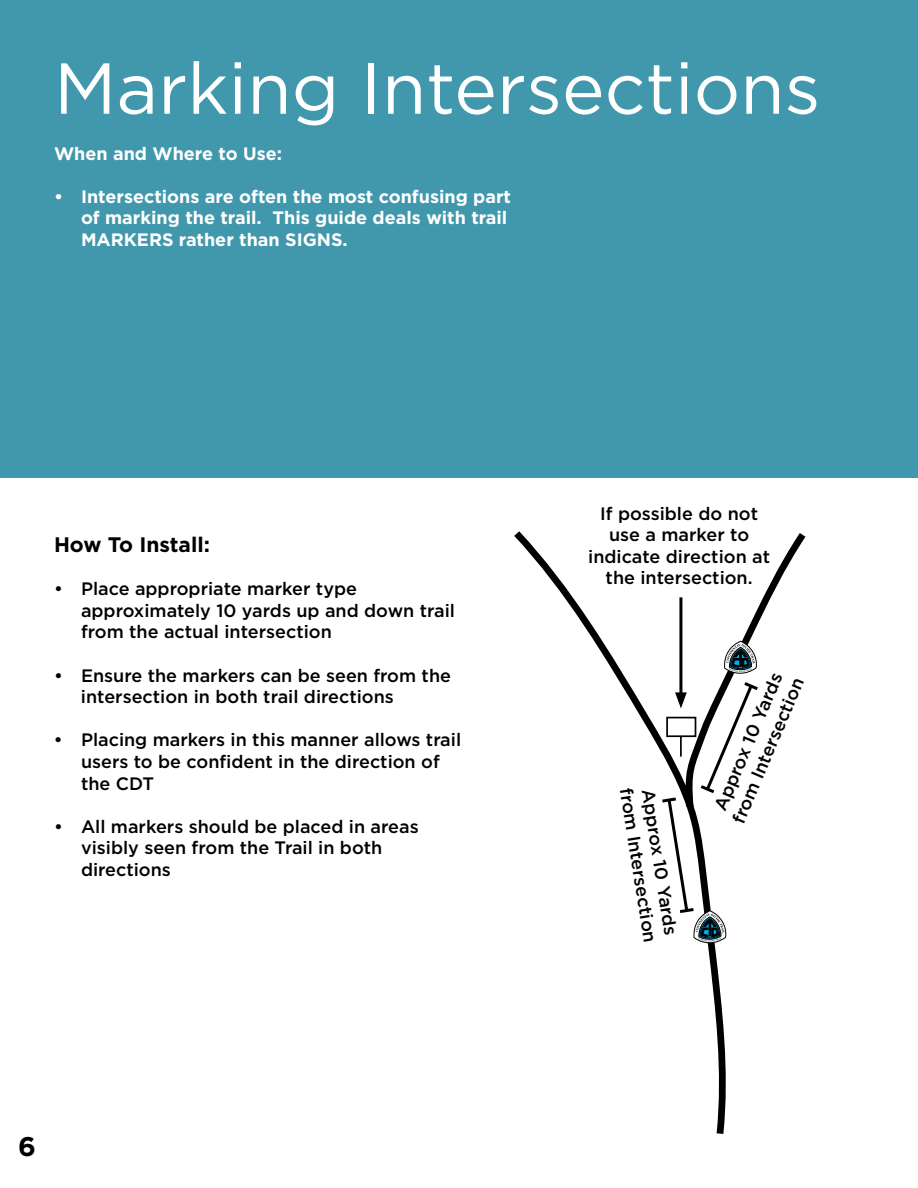
<style>
.page{position:relative;width:918px;height:1188px;background:#fff}
.page>*{position:absolute;margin:0;border:0;box-sizing:border-box;transform-origin:0 0}
.t1{font:72px "Gotham";color:#fff}
.t2{font:700 27px "Gotham";color:#000}
.t3{font:700 21px "Gotham";color:#000}
.t4{font:500 18px/21.6px "Gotham";color:#000}
.t5{font:700 18px/21.6px "Gotham";color:#fff}
</style>
<div class="page">
<div style="left:0;top:0;width:918px;height:477px;background:#4198ac"></div>
<svg style="left:514px;top:531px;width:292px;height:603px"></svg>
<hr style="left:679px;top:597px;width:3px;height:101px;background:#000">
<svg style="left:724px;top:641px;width:33px;height:33px"></svg>
<svg style="left:659px;top:680px;width:102px;height:263px"></svg>
<h1 class="t1" style="left:54px;top:48px;width:768px">Marking Intersections</h1>
<p class="t5" style="left:54px;top:142px;width:230px">When and Where to Use:</p>
<p class="t5" style="left:81px;top:185px;width:432px;text-indent:-27px">• Intersections are often the most confusing part of marking the trail. This guide deals with trail<br>MARKERS rather than SIGNS.</p>
<p class="t3" style="left:54px;top:532px;width:157px">How To Install:</p>
<p class="t4" style="left:81px;top:578px;width:375px;text-indent:-27px">• Place appropriate marker type approximately 10 yards up and down trail from the actual intersection</p>
<p class="t4" style="left:81px;top:664px;width:372px;text-indent:-27px">• Ensure the markers can be seen from the intersection in both trail directions</p>
<p class="t4" style="left:81px;top:729px;width:382px;text-indent:-27px">• Placing markers in this manner allows trail users to be confident in the direction of the CDT</p>
<p class="t4" style="left:81px;top:815px;width:339px;text-indent:-27px">• All markers should be placed in areas visibly seen from the Trail in both directions</p>
<h2 class="t2" style="left:18px;top:1131px;width:19px">6</h2>
<p class="t4" style="left:588px;top:502px;width:183px;text-align:center">If possible do not use a marker to indicate direction at the intersection.</p>
<p class="t4" style="left:659px;top:783px;width:158px;rotate:81deg">Approx 10 Yards from Intersection</p>
<p class="t4" style="left:707px;top:809px;width:158px;rotate:-67deg">Approx 10 Yards from Intersection</p>
</div>
